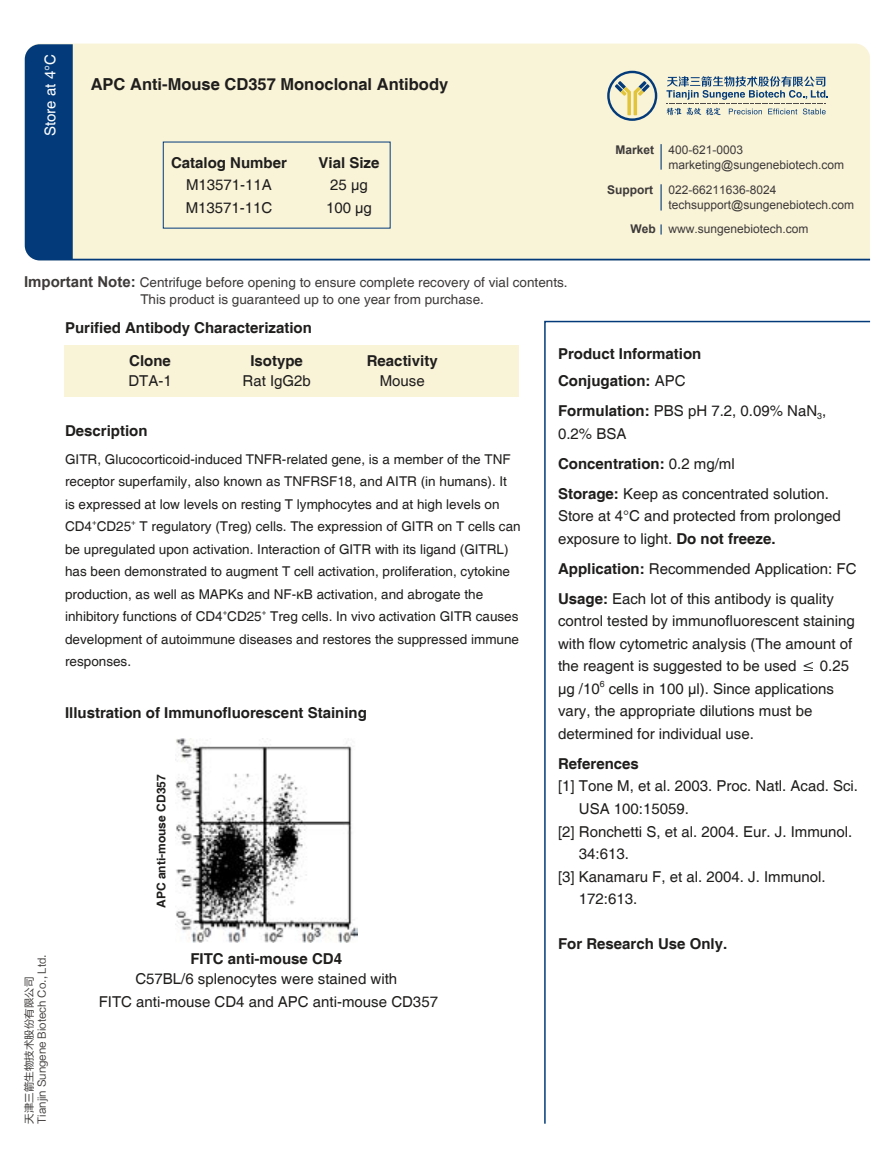
<style>
.page{position:relative;width:893px;height:1149px;background:#fff}
.page>*{position:absolute;margin:0;border:0;box-sizing:border-box;transform-origin:0 0}
.t1{font:700 16.5px "Helvetica";color:#1f1e1d}
.t2{font:15px/22.5px "Helvetica";color:#1f1e1d}
.t3{font:700 15px/33px "Helvetica";color:#1f1e1d}
.t4{font:15px "Helvetica";color:#fff}
.t5{font:13.5px/22.5px "Helvetica";color:#1f1e1d}
.t6{font:13.5px/16.2px "Helvetica";color:#3d3a39}
.t7{font:12px/14.9px "Arial";color:#3d3a39}
.t8{font:700 12px "Helvetica";color:#1f1e1d}
.t9{font:700 12px "Arial";color:#3d3a39}
.t10{font:10.5px/12.6px "FZLTHK GBK1 0";color:#3d3a39}
.t11{font:8.7px "Helvetica";color:#1f1e1d}
.t12{font:7.8px "Helvetica";color:#1f1e1d}
.s1{font-family:"Arial";font-weight:700;font-size:15px}
.s2{font-weight:700}
.s3{font-family:"Microsoft Ya Hei"}
.s4{font-weight:400}
</style>
<div class="page">
<div style="left:65px;top:344px;width:454px;height:52px;background:#f9f3d8"></div>
<svg style="left:544px;top:320px;width:327px;height:804px"></svg>
<svg style="left:25px;top:44px;width:845px;height:216px;background:#e5e4d0"></svg>
<img style="left:175px;top:738px;width:182px;height:204px">
<p class="t4" style="left:42px;top:136px;width:83px;rotate:-90deg">Store at 4°C</p>
<p class="t1" style="left:91px;top:74px;width:359px">APC Anti-Mouse CD357 Monoclonal Antibody</p>
<p class="t3" style="left:171px;top:147px;width:117px">Catalog Number</p>
<p class="t2" style="left:186px;top:174px;width:88px">M13571-11A<br>M13571-11C</p>
<p class="t3" style="left:319px;top:147px;width:62px">Vial Size</p>
<p class="t2" style="left:326px;top:174px;width:47px">25 μg<br>100 μg</p>
<p class="t6" style="left:140px;top:275px;width:429px;text-indent:-116px"><span class="s1">Important Note:</span> Centrifuge before opening to ensure complete recovery of vial contents.<br>This product is guaranteed up to one year from purchase.</p>
<p class="t7" style="left:668px;top:142px;width:177px;text-indent:-53px"><span class="s2">Market</span> 400-621-0003 marketing@sungenebiotech.com</p>
<p class="t9" style="left:607px;top:182px;width:47px">Support</p>
<p class="t7" style="left:668px;top:182px;width:187px">022-66211636-8024 techsupport@sungenebiotech.com</p>
<p class="t7" style="left:630px;top:222px;width:180px"><span class="s2">Web</span> www.sungenebiotech.com</p>
<p class="t3" style="left:129px;top:312px;width:184px;text-indent:-64px">Purified Antibody Characterization<br>Clone</p>
<p class="t2" style="left:128px;top:370px;width:45px">DTA-1</p>
<p class="t3" style="left:250px;top:345px;width:54px">Isotype</p>
<p class="t2" style="left:243px;top:370px;width:70px">Rat IgG2b</p>
<p class="t3" style="left:65px;top:415px;width:84px">Description</p>
<p class="t3" style="left:367px;top:345px;width:72px">Reactivity</p>
<p class="t2" style="left:380px;top:370px;width:47px">Mouse</p>
<p class="t5" style="left:65px;top:448px;width:447px">GITR, Glucocorticoid-induced TNFR-related gene, is a member of the TNF receptor superfamily, also known as TNFRSF18, and AITR (in humans). It is expressed at low levels on resting T lymphocytes and at high levels on CD4 CD25</p>
<p class="t12" style="left:92px;top:517px;width:6px">+</p>
<p class="t12" style="left:131px;top:517px;width:6px">+</p>
<p class="t5" style="left:65px;top:515px;width:457px;text-indent:74px">T regulatory (Treg) cells. The expression of GITR on T cells can be upregulated upon activation. Interaction of GITR with its ligand (GITRL) has been demonstrated to augment T cell activation, proliferation, cytokine production, as well as MAPKs and NF-<span class="s3">κ</span>B activation, and abrogate the inhibitory functions of CD4 CD25</p>
<p class="t12" style="left:223px;top:607px;width:6px">+</p>
<p class="t12" style="left:262px;top:607px;width:6px">+</p>
<p class="t5" style="left:65px;top:605px;width:455px;text-align:justify;text-indent:205px">Treg cells. In vivo activation GITR causes development of autoimmune diseases and restores the suppressed immune responses.</p>
<p class="t3" style="left:65px;top:696px;width:303px">Illustration of Immunofluorescent Staining</p>
<p class="t10" style="left:23px;top:1123px;width:171px;rotate:-90deg">天津三箭生物技术股份有限公司<br>Tianjin Sungene Biotech Co., Ltd.</p>
<p class="t8" style="left:154px;top:907px;width:135px;rotate:-90deg">APC anti-mouse CD357</p>
<p class="t3" style="left:190px;top:942px;width:153px">FITC anti-mouse CD4</p>
<p class="t2" style="left:99px;top:967px;width:341px;text-align:center">C57BL/6 splenocytes were stained with<br>FITC anti-mouse CD4 and APC anti-mouse CD357</p>
<p class="t3" style="left:558px;top:338px;width:145px">Product Information</p>
<p class="t3" style="left:558px;top:366px;width:270px;line-height:30px">Conjugation: <span class="s4">APC<br></span>Formulation: <span class="s4">PBS pH 7.2, 0.09% NaN</span><sub>3</sub><span class="s4">,</span></p>
<p class="t2" style="left:558px;top:419px;width:272px;line-height:30px">0.2% BSA<br><span class="s2">Concentration:</span> 0.2 mg/ml<br><span class="s2">Storage:</span> Keep as concentrated solution.</p>
<p class="t2" style="left:558px;top:505px;width:284px">Store at 4°C and protected from prolonged exposure to light. <span class="s2">Do not freeze.</span></p>
<p class="t2" style="left:558px;top:554px;width:300px;line-height:30px"><span class="s2">Application:</span> Recommended Application: FC<br><span class="s2">Usage:</span> Each lot of this antibody is quality</p>
<p class="t2" style="left:558px;top:610px;width:298px">control tested by immunofluorescent staining with flow cytometric analysis (The amount of the reagent is suggested to be used ≤ 0.25 µg /10</p>
<p class="t11" style="left:600px;top:678px;width:6px">6</p>
<p class="t2" style="left:558px;top:677px;width:277px;text-indent:51px">cells in 100 µl). Since applications vary, the appropriate dilutions must be determined for individual use.</p>
<p class="t3" style="left:558px;top:747px;width:82px">References</p>
<p class="t2" style="left:558px;top:775px;width:301px">[1] Tone M, et al. 2003. Proc. Natl. Acad. Sci.</p>
<p class="t2" style="left:579px;top:797px;width:112px">USA 100:15059.</p>
<p class="t2" style="left:558px;top:820px;width:296px">[2] Ronchetti S, et al. 2004. Eur. J. Immunol.</p>
<p class="t2" style="left:579px;top:842px;width:52px">34:613.</p>
<p class="t2" style="left:558px;top:865px;width:269px">[3] Kanamaru F, et al. 2004. J. Immunol.</p>
<p class="t2" style="left:579px;top:887px;width:60px">172:613.</p>
<p class="t3" style="left:558px;top:927px;width:171px">For Research Use Only.</p>
</div>
